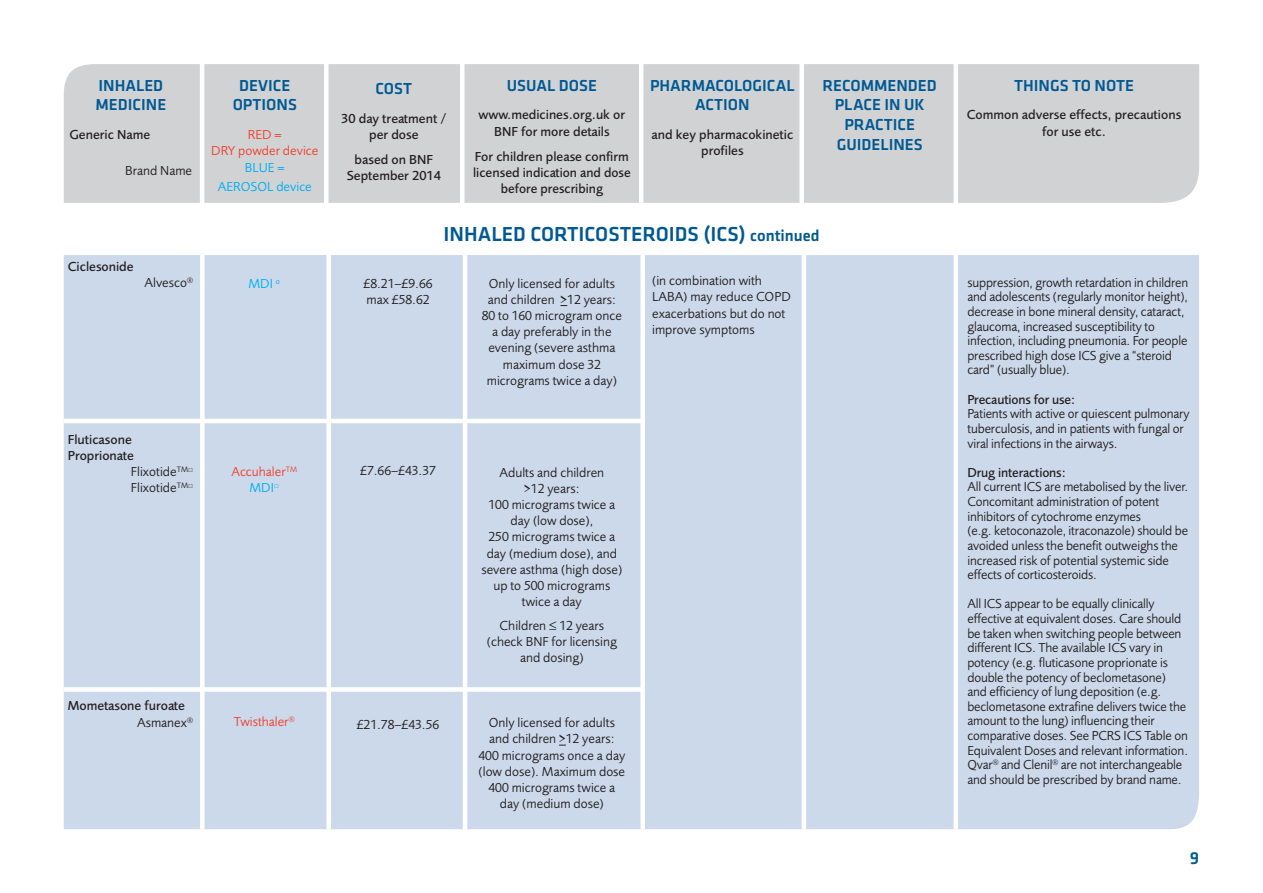
<style>
.page{position:relative;width:1263px;height:893px;background:#fff}
.page>*{position:absolute;margin:0;border:0;box-sizing:border-box;transform-origin:0 0}
.t1{font:500 21px "Klavika Basic";color:#005992}
.t2{font:500 18px "Klavika Basic";color:#005992}
.t3{font:500 16.5px/19.8px "Klavika Basic";color:#005992;text-align:center}
.t4{font:13.5px/16.2px "Foundry Sans";letter-spacing:-.01em;color:#231f20}
.t5{font:500 13.5px/16.2px "Foundry Sans";color:#231f20;text-align:center}
.t6{font:13.5px/16.2px "Foundry Sans";color:#ef422e;text-align:center}
.t7{font:13.5px/19.6px "Foundry Sans";color:#00aeef;text-align:center}
.s1{color:#00aeef}
.s2{font-weight:400}
.s3{font-size:16.5px}
</style>
<div class="page">
<div style="left:64px;top:255px;width:1135px;height:574px;background:#ccd9ea"></div>
<div style="left:64px;top:64px;width:1135px;height:139px;background:#d1d2d4"></div>
<div style="left:200px;top:254px;width:5px;height:575px;background:#fff"></div>
<div style="left:326px;top:253px;width:5px;height:576px;background:#fff"></div>
<hr style="left:463px;top:254px;width:4px;height:575px;background:#fff">
<div style="left:640px;top:248px;width:5px;height:581px;background:#fff"></div>
<hr style="left:802px;top:252px;width:4px;height:577px;background:#fff">
<div style="left:953px;top:253px;width:5px;height:576px;background:#fff"></div>
<hr style="left:200px;top:64px;width:4px;height:139px;background:#fff">
<hr style="left:324px;top:64px;width:4px;height:141px;background:#fff">
<hr style="left:460px;top:64px;width:4px;height:141px;background:#fff">
<hr style="left:639px;top:64px;width:4px;height:139px;background:#fff">
<div style="left:799px;top:64px;width:5px;height:141px;background:#fff"></div>
<div style="left:953px;top:64px;width:5px;height:140px;background:#fff"></div>
<hr style="left:64px;top:419px;width:580px;height:4px;background:#fff">
<div style="left:64px;top:687px;width:580px;height:5px;background:#fff"></div>
<p class="t3" style="left:96px;top:77px;width:72px;text-align:left">INHALED<br>MEDICINE</p>
<p class="t5" style="left:70px;top:128px;width:82px">Generic Name</p>
<p class="t4" style="left:125px;top:164px;width:68px">Brand Name</p>
<p class="t3" style="left:233px;top:77px;width:66px">DEVICE<br>OPTIONS</p>
<p class="t6" style="left:211px;top:128px;width:109px">RED =<br>DRY powder device</p>
<p class="t7" style="left:218px;top:158px;width:96px">BLUE =<br>AEROSOL device</p>
<p class="t5" style="left:68px;top:260px;width:67px">Ciclesonide</p>
<p class="t4" style="left:144px;top:276px;width:50px">Alvesco<sup>®</sup></p>
<p class="t7" style="left:248px;top:275px;width:33px">MDI <sup>o</sup></p>
<p class="t5" style="left:68px;top:432px;width:65px">Fluticasone</p>
<p class="t5" style="left:68px;top:448px;width:67px">Proprionate</p>
<p class="t4" style="left:131px;top:465px;width:63px">Flixotide<sup>TM</sup><sup>□</sup></p>
<p class="t4" style="left:131px;top:481px;width:63px">Flixotide<sup>TM</sup><sup>□</sup></p>
<p class="t6" style="left:231px;top:464px;width:67px">Accuhaler<sup>TM<br></sup><span class="s1">MDI</span><sup>□</sup></p>
<p class="t5" style="left:137px;top:699px;width:57px;text-align:left;text-indent:-69px">Mometasone furoate<br><span class="s2">Asmanex</span><sup>®</sup></p>
<p class="t6" style="left:234px;top:715px;width:62px">Twisthaler<sup>®</sup></p>
<p class="t3" style="left:376px;top:80px;width:38px">COST</p>
<p class="t5" style="left:341px;top:111px;width:107px">30 day treatment / per dose</p>
<p class="t5" style="left:347px;top:153px;width:96px">based on BNF<br>September 2014</p>
<p class="t3" style="left:507px;top:77px;width:92px">USUAL DOSE</p>
<p class="t5" style="left:479px;top:108px;width:148px">www.medicines.org.uk or<br>BNF for more details</p>
<p class="t5" style="left:473px;top:149px;width:159px">For children please confirm licensed indication and dose before prescribing</p>
<p class="t3" style="left:650px;top:77px;width:146px">PHARMACOLOGICAL<br>ACTION</p>
<p class="t5" style="left:651px;top:128px;width:143px">and key pharmacokinetic profiles</p>
<p class="t3" style="left:822px;top:77px;width:116px">RECOMMENDED<br>PLACE IN UK<br>PRACTICE<br>GUIDELINES</p>
<p class="t3" style="left:1014px;top:77px;width:121px">THINGS TO NOTE</p>
<p class="t5" style="left:967px;top:108px;width:216px">Common adverse effects, precautions for use etc.</p>
<h1 class="t1" style="left:444px;top:227px;width:377px">INHALED CORTICOSTEROIDS (ICS) <span class="s3">continued</span></h1>
<p class="t4" style="left:364px;top:276px;width:70px">£8.21–£9.66 max £58.62</p>
<p class="t4" style="left:360px;top:464px;width:77px">£7.66–£43.37</p>
<p class="t4" style="left:357px;top:717px;width:84px">£21.78–£43.56</p>
<p class="t4" style="left:482px;top:276px;width:142px;text-align:center">Only licensed for adults and children &gt;12 years:<br>80 to 160 microgram once a day preferably in the evening (severe asthma maximum dose 32 micrograms twice a day)</p>
<p class="t4" style="left:481px;top:465px;width:142px;text-align:center">Adults and children<br>&gt;12 years:<br>100 micrograms twice a day (low dose),<br>250 micrograms twice a day (medium dose), and severe asthma (high dose) up to 500 micrograms twice a day</p>
<p class="t4" style="left:487px;top:619px;width:132px;text-align:center">Children ≤ 12 years (check BNF for licensing and dosing)</p>
<p class="t4" style="left:478px;top:716px;width:148px;text-align:center">Only licensed for adults and children &gt;12 years:<br>400 micrograms once a day (low dose). Maximum dose<br>400 micrograms twice a day (medium dose)</p>
<p class="t4" style="left:652px;top:274px;width:140px">(in combination with<br>LABA) may reduce COPD exacerbations but do not improve symptoms</p>
<p class="t4" style="left:967px;top:276px;width:222px;line-height:14.5px">suppression, growth retardation in children and adolescents (regularly monitor height), decrease in bone mineral density, cataract, glaucoma, increased susceptibility to infection, including pneumonia. For people prescribed high dose ICS give a “steroid card” (usually blue).</p>
<p class="t5" style="left:967px;top:392px;width:109px">Precautions for use:</p>
<p class="t4" style="left:967px;top:408px;width:224px;line-height:14.5px">Patients with active or quiescent pulmonary tuberculosis, and in patients with fungal or viral infections in the airways.</p>
<p class="t5" style="left:967px;top:465px;width:100px">Drug interactions:</p>
<p class="t4" style="left:967px;top:481px;width:222px;line-height:14.5px">All current ICS are metabolised by the liver.<br>Concomitant administration of potent inhibitors of cytochrome enzymes<br>(e.g. ketoconazole, itraconazole) should be avoided unless the benefit outweighs the increased risk of potential systemic side effects of corticosteroids.</p>
<p class="t4" style="left:967px;top:598px;width:222px;line-height:14.7px">All ICS appear to be equally clinically effective at equivalent doses. Care should be taken when switching people between different ICS. The available ICS vary in potency (e.g. fluticasone proprionate is double the potency of beclometasone) and efficiency of lung deposition (e.g. beclometasone extrafine delivers twice the amount to the lung) influencing their comparative doses. See PCRS ICS Table on Equivalent Doses and relevant information.<br>Qvar<sup>®</sup> and Clenil<sup>®</sup> are not interchangeable and should be prescribed by brand name.</p>
<h2 class="t2" style="left:1190px;top:852px;width:11px">9</h2>
</div>
